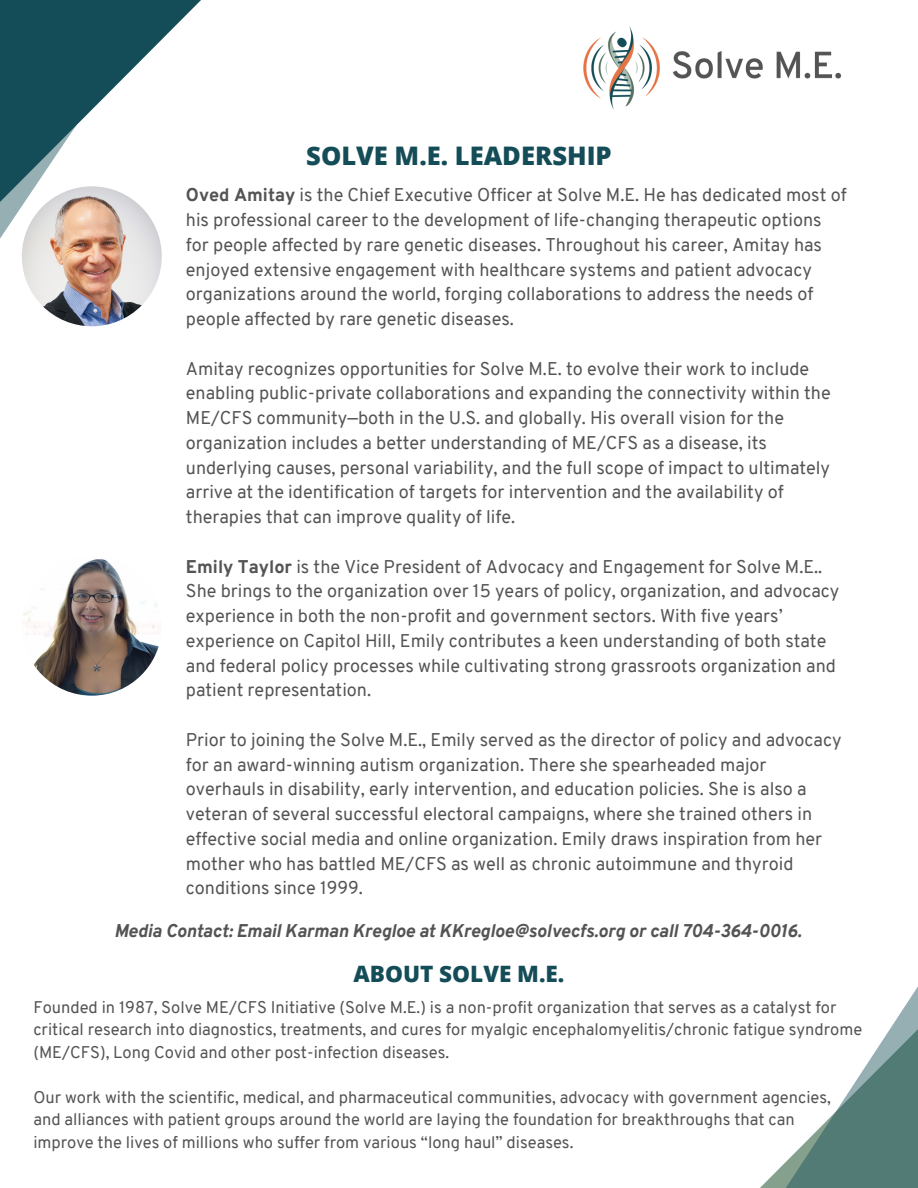
<style>
.page{position:relative;width:918px;height:1188px;background:#fff}
.page>*{position:absolute;margin:0;border:0;box-sizing:border-box;transform-origin:0 0}
.t1{font:800 25.5px "Open Sans";color:#144d57}
.t2{font:800 22.5px "Open Sans";color:#144d57}
.t3{font:18px/24.8px "Overpass";color:#545454}
.t4{font:italic 800 18px "Overpass";color:#545454}
.t5{font:16.5px/22.5px "Overpass";color:#545454}
.s1{font-weight:800}
</style>
<div class="page">
<svg style="left:0;top:0;width:201px;height:327px"></svg>
<svg style="left:760px;top:986px;width:158px;height:202px"></svg>
<img style="left:583px;top:26px;width:259px;height:84px">
<img style="left:22px;top:186px;width:140px;height:140px;border-radius:50%">
<img style="left:22px;top:556px;width:140px;height:140px;border-radius:50%">
<p class="t1" style="left:306px;top:137px;width:307px">SOLVE M.E. LEADERSHIP</p>
<p class="t3" style="left:186px;top:185px;width:662px"><span class="s1">Oved Amitay</span> is the Chief Executive Officer at Solve M.E. He has dedicated most of his professional career to the development of life-changing therapeutic options for people affected by rare genetic diseases. Throughout his career, Amitay has enjoyed extensive engagement with healthcare systems and patient advocacy organizations around the world, forging collaborations to address the needs of people affected by rare genetic diseases.</p>
<p class="t3" style="left:186px;top:358px;width:646px">Amitay recognizes opportunities for Solve M.E. to evolve their work to include enabling public-private collaborations and expanding the connectivity within the ME/CFS community—both in the U.S. and globally. His overall vision for the organization includes a better understanding of ME/CFS as a disease, its underlying causes, personal variability, and the full scope of impact to ultimately arrive at the identification of targets for intervention and the availability of therapies that can improve quality of life.</p>
<p class="t3" style="left:186px;top:556px;width:655px"><span class="s1">Emily Taylor</span> is the Vice President of Advocacy and Engagement for Solve M.E..<br>She brings to the organization over 15 years of policy, organization, and advocacy experience in both the non-profit and government sectors. With five years’ experience on Capitol Hill, Emily contributes a keen understanding of both state and federal policy processes while cultivating strong grassroots organization and patient representation.</p>
<p class="t3" style="left:186px;top:729px;width:657px">Prior to joining the Solve M.E., Emily served as the director of policy and advocacy for an award-winning autism organization. There she spearheaded major overhauls in disability, early intervention, and education policies. She is also a veteran of several successful electoral campaigns, where she trained others in effective social media and online organization. Emily draws inspiration from her mother who has battled ME/CFS as well as chronic autoimmune and thyroid conditions since 1999.</p>
<p class="t4" style="left:114px;top:923px;width:689px">Media Contact: Email Karman Kregloe at KKregloe@solvecfs.org or call 704-364-0016.</p>
<p class="t2" style="left:353px;top:958px;width:213px">ABOUT SOLVE M.E.</p>
<p class="t5" style="left:33px;top:997px;width:830px">Founded in 1987, Solve ME/CFS Initiative (Solve M.E.) is a non-profit organization that serves as a catalyst for critical research into diagnostics, treatments, and cures for myalgic encephalomyelitis/chronic fatigue syndrome (ME/CFS), Long Covid and other post-infection diseases.</p>
<p class="t5" style="left:33px;top:1087px;width:799px">Our work with the scientific, medical, and pharmaceutical communities, advocacy with government agencies,</p>
<p class="t5" style="left:33px;top:1110px;width:763px">and alliances with patient groups around the world are laying the foundation for breakthroughs that can</p>
<p class="t5" style="left:33px;top:1132px;width:542px">improve the lives of millions who suffer from various “long haul” diseases.</p>
</div>
